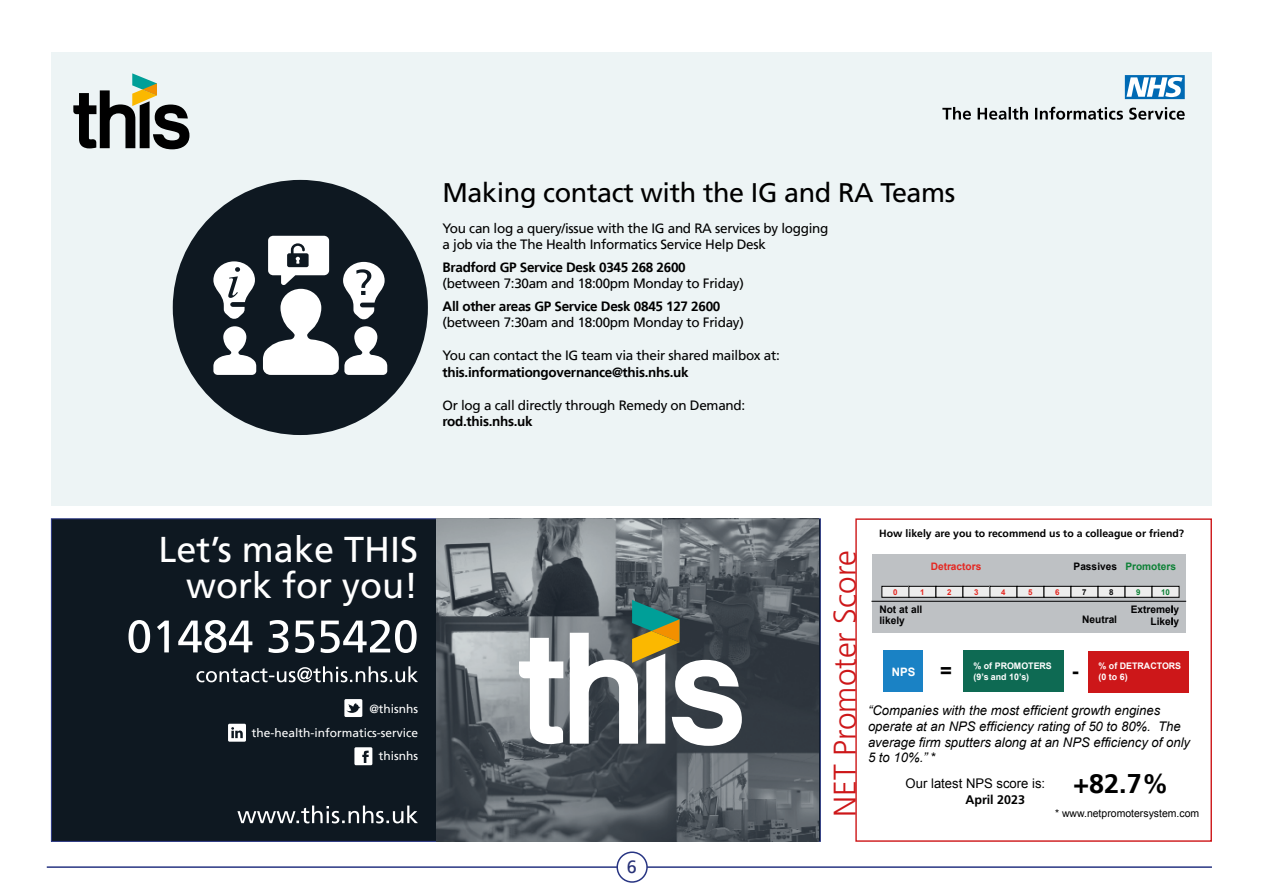
<style>
.page{position:relative;width:1263px;height:893px;background:#fff}
.page>*{position:absolute;margin:0;border:0;box-sizing:border-box;transform-origin:0 0}
.t1{font:36px/36px "Frutiger LT 55 Rm";color:#fff;text-align:right}
.t2{font:31.5px "Frutiger LT 45 Lt";color:#cd1719}
.t3{font:27px "Frutiger LT 55 Rm";letter-spacing:-.015em;color:#000}
.t4{font:700 27px "Frutiger";color:#000}
.t5{font:700 20.55px "Arial";color:#000}
.t6{font:18px "Frutiger";color:#283277}
.t7{font:13.5px/16.5px "Frutiger";letter-spacing:-.02em;color:#000}
.t8{font:700 13.5px "Frutiger";letter-spacing:-.02em;color:#000}
.t9{font:italic 13.35px/15.9px "Arial";color:#000}
.t10{font:13.35px "Arial";color:#000}
.t11{font:12.45px "Frutiger LT 65 Bd";color:#000}
.t12{font:12px/23.1px "Frutiger";color:#fff;text-align:right}
.t13{font:700 11.55px "Arial";color:#fff}
.t14{font:10.65px "Arial";color:#000}
.t15{font:10.5px "Frutiger LT 65 Bd";color:#000}
.t16{font:700 10.35px/10.8px "Arial";color:#020203}
.t17{font:700 10.35px "Arial";color:#0d8136}
.t18{font:700 10.35px "Arial";color:#e52721}
.t19{font:700 9px/10.8px "Arial";color:#fff}
.t20{font:700 8.1px "Arial";color:#e52721}
.t21{font:700 8.1px "Arial";color:#0d8136}
.t22{font:700 8.1px "Arial";color:#020203}
.s1{color:#020203}
.s2{font-size:20.55px;color:#000}
.s3{font-style:normal}
</style>
<div class="page">
<div style="left:51px;top:52px;width:1160px;height:453px;background:#edf4f5"></div>
<hr style="left:47px;top:866px;width:1165px;height:2px;background:#283583">
<div style="left:617px;top:852px;width:30px;height:30px;background:#fff;border-radius:50%"></div>
<div style="left:616px;top:851px;width:32px;height:32px;border:2px solid #283583;border-radius:50%"></div>
<div style="left:855px;top:518px;width:357px;height:324px;background:#fff;border:1px solid #cd1719"></div>
<div style="left:872px;top:554px;width:314px;height:79px;background:#bec1c4"></div>
<div style="left:883px;top:650px;width:40px;height:42px;background:#1a82c5"></div>
<div style="left:963px;top:650px;width:101px;height:42px;background:#0e6a53"></div>
<div style="left:1088px;top:651px;width:101px;height:41px;background:#cd1719"></div>
<div style="left:882px;top:586px;width:27px;height:11px;background:#ededed"></div>
<div style="left:882px;top:586px;width:27px;height:11px;border:1px solid #000"></div>
<div style="left:909px;top:586px;width:27px;height:11px;background:#ededed"></div>
<div style="left:909px;top:586px;width:27px;height:11px;border:1px solid #000"></div>
<div style="left:936px;top:586px;width:27px;height:11px;background:#ededed"></div>
<div style="left:936px;top:586px;width:27px;height:11px;border:1px solid #000"></div>
<div style="left:963px;top:586px;width:27px;height:11px;background:#ededed"></div>
<div style="left:963px;top:586px;width:27px;height:11px;border:1px solid #000"></div>
<div style="left:990px;top:586px;width:27px;height:11px;background:#ededed"></div>
<div style="left:990px;top:586px;width:27px;height:11px;border:1px solid #000"></div>
<div style="left:1017px;top:586px;width:27px;height:11px;background:#ededed"></div>
<div style="left:1017px;top:586px;width:27px;height:11px;border:1px solid #000"></div>
<div style="left:1044px;top:586px;width:27px;height:11px;background:#ededed"></div>
<div style="left:1044px;top:586px;width:27px;height:11px;border:1px solid #000"></div>
<div style="left:1071px;top:586px;width:27px;height:11px;background:#ededed"></div>
<div style="left:1071px;top:586px;width:27px;height:11px;border:1px solid #000"></div>
<div style="left:1098px;top:586px;width:27px;height:11px;background:#ededed"></div>
<div style="left:1098px;top:586px;width:27px;height:11px;border:1px solid #000"></div>
<div style="left:1125px;top:586px;width:27px;height:11px;background:#ededed"></div>
<div style="left:1125px;top:586px;width:27px;height:11px;border:1px solid #000"></div>
<div style="left:1152px;top:586px;width:27px;height:11px;background:#ededed"></div>
<div style="left:1152px;top:586px;width:27px;height:11px;border:1px solid #000"></div>
<hr style="left:872px;top:601px;width:314px;height:1px;background:#000">
<div style="left:51px;top:518px;width:770px;height:324px;background:#0e1821;border:1px solid #283583"></div>
<img style="left:436px;top:519px;width:382px;height:322px">
<svg style="left:196px;top:666px;width:222px;height:16px"></svg>
<svg style="left:128px;top:620px;width:289px;height:33px"></svg>
<svg style="left:354px;top:747px;width:18px;height:18px"></svg>
<svg style="left:344px;top:699px;width:18px;height:18px"></svg>
<svg style="left:228px;top:724px;width:18px;height:18px"></svg>
<svg style="left:237px;top:805px;width:181px;height:18px"></svg>
<svg style="left:1125px;top:75px;width:60px;height:24px"></svg>
<svg style="left:942px;top:107px;width:243px;height:13px"></svg>
<div style="left:173px;top:180px;width:255px;height:255px;background:#0e1821;border-radius:50%"></div>
<svg style="left:519px;top:638px;width:44px;height:106px;background:#c5c8ca"></svg>
<svg style="left:570px;top:600px;width:172px;height:146px;background:#8f9591"></svg>
<svg style="left:73px;top:73px;width:116px;height:76px"></svg>
<svg style="left:263px;top:236px;width:124px;height:139px"></svg>
<svg style="left:213px;top:326px;width:43px;height:49px"></svg>
<svg style="left:213px;top:261px;width:42px;height:58px"></svg>
<h3 class="t3" style="left:443px;top:176px;width:514px">Making contact with the IG and RA Teams</h3>
<p class="t7" style="left:443px;top:220px;width:387px">You can log a query/issue with the IG and RA services by logging a job via the The Health Informatics Service Help Desk</p>
<p class="t8" style="left:443px;top:259px;width:245px">Bradford GP Service Desk 0345 268 2600</p>
<p class="t7" style="left:443px;top:275px;width:303px">(between 7:30am and 18:00pm Monday to Friday)</p>
<p class="t8" style="left:443px;top:298px;width:279px">All other areas GP Service Desk 0845 127 2600</p>
<p class="t7" style="left:443px;top:314px;width:303px">(between 7:30am and 18:00pm Monday to Friday)</p>
<p class="t7" style="left:443px;top:347px;width:339px">You can contact the IG team via their shared mailbox at:</p>
<p class="t8" style="left:443px;top:364px;width:248px">this.informationgovernance@this.nhs.uk</p>
<p class="t7" style="left:443px;top:397px;width:304px">Or log a call directly through Remedy on Demand:</p>
<p class="t8" style="left:443px;top:413px;width:92px">rod.this.nhs.uk</p>
<h1 class="t1" style="left:159px;top:532px;width:261px">Let’s make THIS work for you!</h1>
<p class="t12" style="left:252px;top:698px;width:168px">@thisnhs the-health-informatics-service thisnhs</p>
<h3 class="t6" style="left:627px;top:856px;width:12px">6</h3>
<h2 class="t2" style="left:827px;top:817px;width:268px;rotate:-90deg">NET Promoter Score</h2>
<p class="t15" style="left:879px;top:528px;width:306px">How likely are you to recommend us to a colleague or friend?</p>
<p class="t18" style="left:931px;top:560px;width:52px">Detractors</p>
<p class="t17" style="left:1074px;top:560px;width:104px"><span class="s1">Passives</span> Promoters</p>
<p class="t20" style="left:893px;top:586px;width:6px">0</p>
<p class="t20" style="left:920px;top:586px;width:6px">1</p>
<p class="t20" style="left:947px;top:586px;width:6px">2</p>
<p class="t20" style="left:974px;top:586px;width:6px">3</p>
<p class="t20" style="left:1001px;top:586px;width:6px">4</p>
<p class="t20" style="left:1028px;top:586px;width:6px">5</p>
<p class="t20" style="left:1055px;top:586px;width:6px">6</p>
<p class="t22" style="left:1082px;top:586px;width:6px">7</p>
<p class="t22" style="left:1109px;top:586px;width:6px">8</p>
<p class="t21" style="left:1136px;top:586px;width:6px">9</p>
<p class="t21" style="left:1161px;top:586px;width:10px">10</p>
<p class="t16" style="left:879px;top:605px;width:45px">Not at all likely</p>
<p class="t16" style="left:1082px;top:615px;width:36px">Neutral</p>
<p class="t16" style="left:1131px;top:604px;width:50px;line-height:11.7px;text-align:right">Extremely<br>Likely</p>
<p class="t13" style="left:892px;top:665px;width:62px">NPS <span class="s2">=</span></p>
<p class="t19" style="left:973px;top:660px;width:80px">% of PROMOTERS (9’s and 10’s)</p>
<p class="t19" style="left:1098px;top:661px;width:84px">% of DETRACTORS</p>
<h3 class="t5" style="left:1072px;top:657px;width:8px">-</h3>
<p class="t19" style="left:1098px;top:672px;width:31px">(0 to 6)</p>
<p class="t9" style="left:868px;top:702px;width:324px">“Companies with the most efficient growth engines operate at an NPS efficiency rating of 50 to 80%. The average firm sputters along at an NPS efficiency of only 5 to 10%.” <span class="s3">*</span></p>
<p class="t10" style="left:906px;top:774px;width:141px">Our latest NPS score is:</p>
<p class="t11" style="left:965px;top:793px;width:61px">April 2023</p>
<h3 class="t4" style="left:1073px;top:767px;width:97px">+82.7%</h3>
<p class="t14" style="left:1055px;top:806px;width:146px">* www.netpromotersystem.com</p>
</div>
